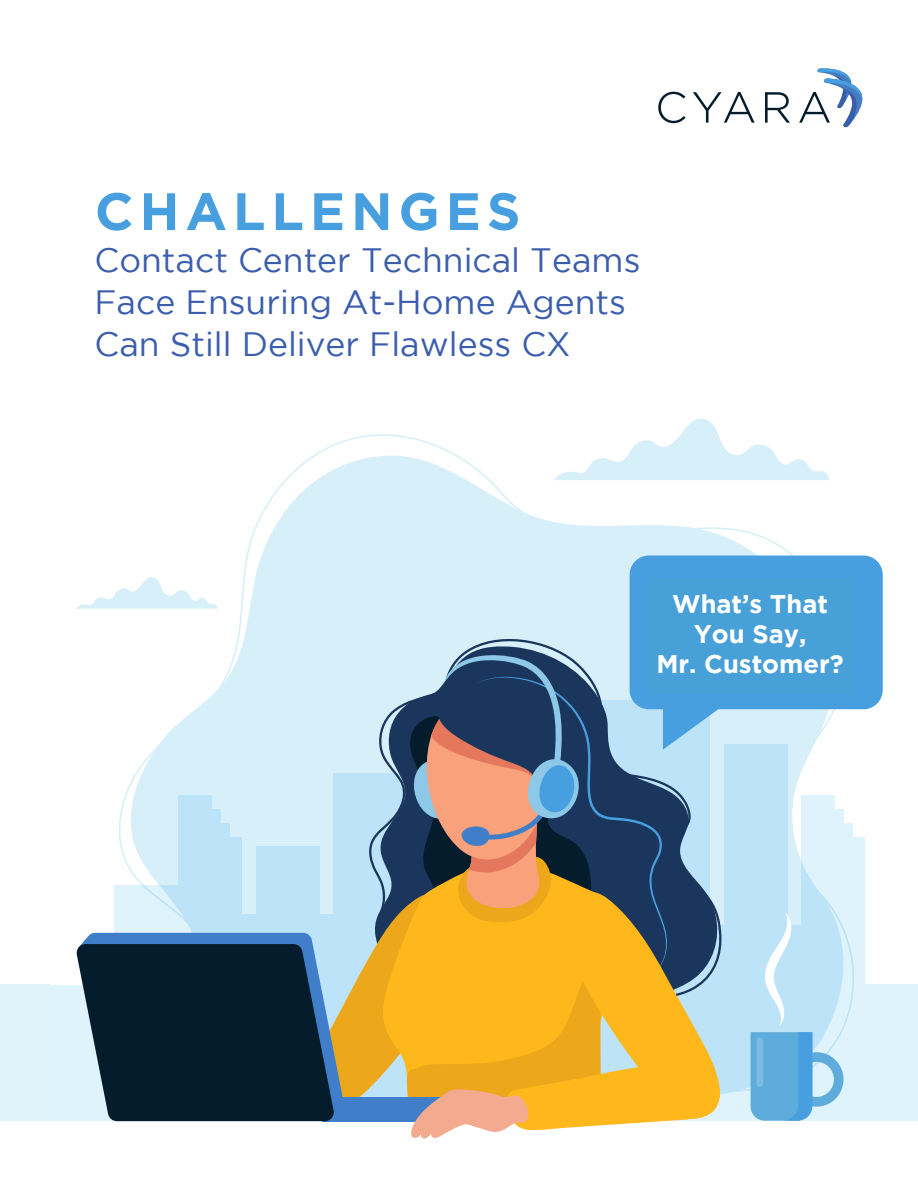
<style>
.page{position:relative;width:918px;height:1188px;background:#fff}
.page>*{position:absolute;margin:0;border:0;box-sizing:border-box;transform-origin:0 0}
.t1{font:700 52.5px "Gotham";letter-spacing:.115em;color:#489fdf}
.t2{font:33.75px/42.2px "Gotham";color:#3a5dae}
.t3{font:700 25.5px/30px "Gotham";color:#fff;text-align:center}
</style>
<div class="page">
<svg style="left:658px;top:92px;width:28px;height:31px"></svg>
<svg style="left:693px;top:92px;width:62px;height:31px"></svg>
<svg style="left:765px;top:92px;width:25px;height:31px"></svg>
<svg style="left:799px;top:68px;width:63px;height:59px"></svg>
<div style="left:0;top:984px;width:918px;height:136px;background:#e0f1f7"></div>
<svg style="left:124px;top:451px;width:727px;height:474px;fill:#d7eff9"></svg>
<svg style="left:555px;top:419px;width:275px;height:61px"></svg>
<svg style="left:76px;top:577px;width:142px;height:32px"></svg>
<svg style="left:801px;top:837px;width:64px;height:195px;fill:#dff3fd"></svg>
<div style="left:706px;top:925px;width:95px;height:198px;background:#bce3f7"></div>
<div style="left:826px;top:984px;width:92px;height:139px;background:#dff3fd"></div>
<div style="left:801px;top:823px;width:52px;height:14px;background:#dff3fd"></div>
<div style="left:801px;top:809px;width:43px;height:14px;background:#dff3fd"></div>
<div style="left:801px;top:795px;width:34px;height:14px;background:#dff3fd"></div>
<div style="left:724px;top:745px;width:64px;height:378px;background:#bce3f7"></div>
<div style="left:178px;top:837px;width:64px;height:286px;background:#bce3f7"></div>
<div style="left:115px;top:886px;width:63px;height:237px;background:#dff3fd"></div>
<div style="left:257px;top:846px;width:63px;height:277px;background:#bce3f7"></div>
<div style="left:51px;top:985px;width:64px;height:138px;background:#dff3fd"></div>
<div style="left:210px;top:914px;width:128px;height:209px;background:#bce3f7"></div>
<div style="left:178px;top:823px;width:52px;height:14px;background:#bce3f7"></div>
<div style="left:178px;top:809px;width:42px;height:14px;background:#bce3f7"></div>
<div style="left:178px;top:795px;width:33px;height:14px;background:#bce3f7"></div>
<div style="left:81px;top:933px;width:229px;height:11px;background:#407ec9"></div>
<svg style="left:765px;top:912px;width:26px;height:114px"></svg>
<svg style="left:751px;top:1032px;width:93px;height:89px"></svg>
<div style="left:630px;top:556px;width:253px;height:153px;background:#489fdf;border-radius:19px"></div>
<div style="left:365px;top:632px;width:265px;height:14px;background:#d7eff9"></div>
<svg style="left:722px;top:890px;width:11px;height:231px"></svg>
<div style="left:51px;top:1121px;width:867px;height:67px;background:#fff"></div>
<svg style="left:76px;top:944px;width:234px;height:177px;fill:#051c2c"></svg>
<svg style="left:310px;top:646px;width:412px;height:493px"></svg>
<div style="left:647px;top:577px;width:206px;height:116px;background:#48a0d8"></div>
<h1 class="t1" style="left:95px;top:181px;width:427px">CHALLENGES</h1>
<p class="t2" style="left:95px;top:239px;width:547px">Contact Center Technical Teams<br>Face Ensuring At-Home Agents<br>Can Still Deliver Flawless CX</p>
<p class="t3" style="left:657px;top:588px;width:189px">What’s That<br>You Say,<br>Mr. Customer?</p>
</div>
